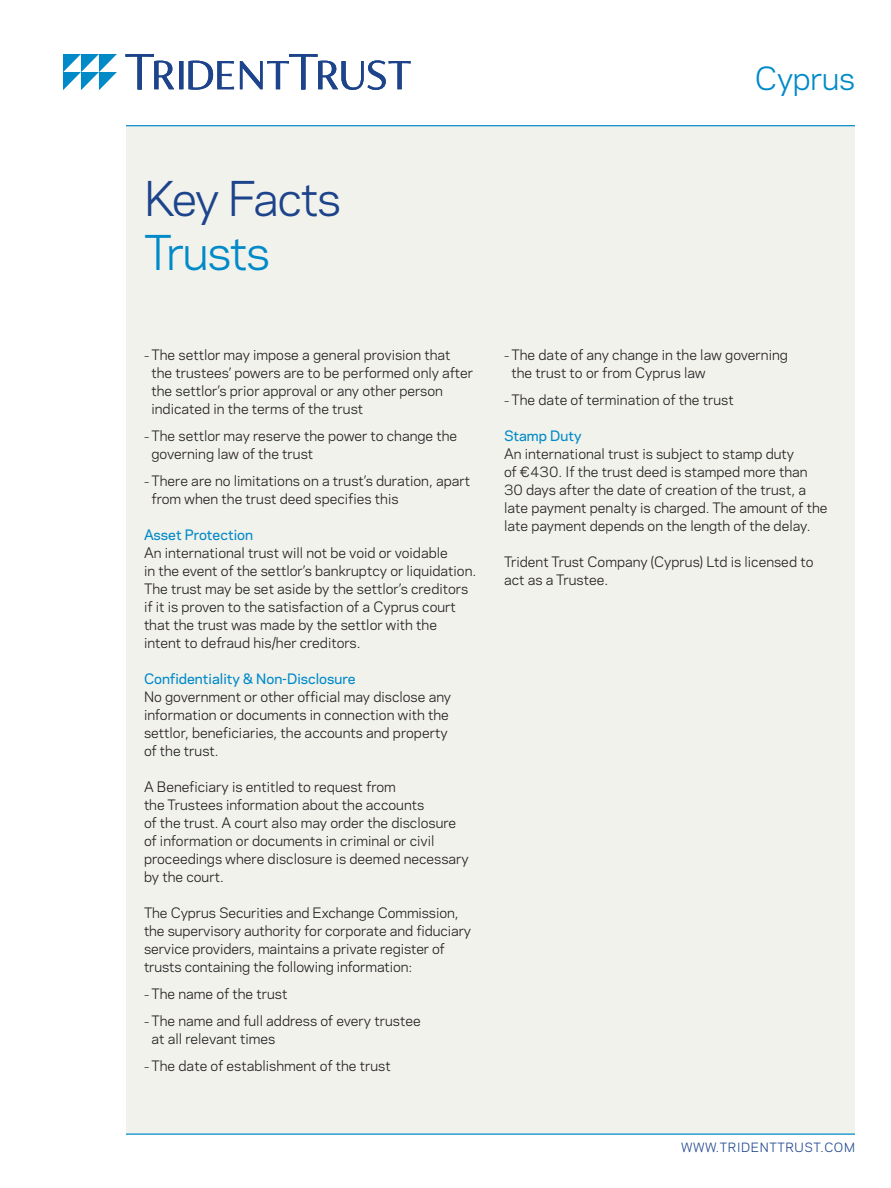
<style>
.page{position:relative;width:891px;height:1188px;background:#fff}
.page>*{position:absolute;margin:0;border:0;box-sizing:border-box;transform-origin:0 0}
.t1{font:45px "Polaris";letter-spacing:-.04em;color:#1d448b}
.t2{font:45px "Polaris";letter-spacing:-.03em;color:#008ac8}
.t3{font:30px "Polaris";letter-spacing:-.01em;color:#008ac8}
._1st_Paragraph{font:13.5px/18px "Polaris";color:#231f20}
.Head_1{font:500 13.5px "Polaris";color:#008ac8}
.t4{font:12px "Polaris";letter-spacing:.05em;color:#1d448b}
.s1{font-size:10.5px}
</style>
<div class="page">
<div style="left:126px;top:126px;width:729px;height:1008px;background:#f2f2ed"></div>
<hr style="left:126px;top:126px;width:729px;height:1px;background:#008ac8">
<hr style="left:126px;top:1134px;width:729px;height:1px;background:#008ac8">
<svg style="left:126px;top:54px;width:285px;height:36px"></svg>
<svg style="left:63px;top:54px;width:54px;height:36px"></svg>
<h2 class="t3" style="left:755px;top:56px;width:102px">Cyprus</h2>
<h1 class="t1" style="left:144px;top:165px;width:199px">Key Facts</h1>
<h1 class="t2" style="left:144px;top:219px;width:128px">Trusts</h1>
<p class="_1st_Paragraph" style="left:152px;top:345px;width:323px;text-indent:-8px"><span class="s1">–</span> The settlor may impose a general provision that the trustees’ powers are to be performed only after the settlor’s prior approval or any other person indicated in the terms of the trust</p>
<p class="_1st_Paragraph" style="left:152px;top:426px;width:307px;text-indent:-8px"><span class="s1">–</span> The settlor may reserve the power to change the governing law of the trust</p>
<p class="_1st_Paragraph" style="left:152px;top:471px;width:320px;text-indent:-8px"><span class="s1">–</span> There are no limitations on a trust’s duration, apart from when the trust deed specifies this</p>
<p class="Head_1" style="left:144px;top:525px;width:111px">Asset Protection</p>
<p class="_1st_Paragraph" style="left:144px;top:543px;width:334px">An international trust will not be void or voidable<br>in the event of the settlor’s bankruptcy or liquidation.<br>The trust may be set aside by the settlor’s creditors if it is proven to the satisfaction of a Cyprus court that the trust was made by the settlor with the intent to defraud his/her creditors.</p>
<p class="Head_1" style="left:144px;top:669px;width:213px">Confidentiality &amp; Non-Disclosure</p>
<p class="_1st_Paragraph" style="left:144px;top:687px;width:309px">No government or other official may disclose any information or documents in connection with the settlor, beneficiaries, the accounts and property of the trust.</p>
<p class="_1st_Paragraph" style="left:144px;top:777px;width:326px">A Beneficiary is entitled to request from<br>the Trustees information about the accounts<br>of the trust. A court also may order the disclosure of information or documents in criminal or civil proceedings where disclosure is deemed necessary by the court.</p>
<p class="_1st_Paragraph" style="left:144px;top:903px;width:329px">The Cyprus Securities and Exchange Commission, the supervisory authority for corporate and fiduciary service providers, maintains a private register of trusts containing the following information:</p>
<p class="_1st_Paragraph" style="left:144px;top:984px;width:145px"><span class="s1">–</span> The name of the trust</p>
<p class="_1st_Paragraph" style="left:152px;top:1011px;width:271px;text-indent:-8px"><span class="s1">–</span> The name and full address of every trustee at all relevant times</p>
<p class="_1st_Paragraph" style="left:144px;top:1056px;width:248px"><span class="s1">–</span> The date of establishment of the trust</p>
<p class="_1st_Paragraph" style="left:512px;top:345px;width:278px;text-indent:-8px"><span class="s1">–</span> The date of any change in the law governing the trust to or from Cyprus law</p>
<p class="_1st_Paragraph" style="left:504px;top:390px;width:231px"><span class="s1">–</span> The date of termination of the trust</p>
<p class="Head_1" style="left:504px;top:426px;width:79px">Stamp Duty</p>
<p class="_1st_Paragraph" style="left:504px;top:444px;width:325px">An international trust is subject to stamp duty<br>of €430. If the trust deed is stamped more than 30 days after the date of creation of the trust, a late payment penalty is charged. The amount of the late payment depends on the length of the delay.</p>
<p class="_1st_Paragraph" style="left:504px;top:552px;width:311px">Trident Trust Company (Cyprus) Ltd is licensed to act as a Trustee.</p>
<p class="t4" style="left:681px;top:1138px;width:175px">WWW.TRIDENTTRUST.COM</p>
</div>
